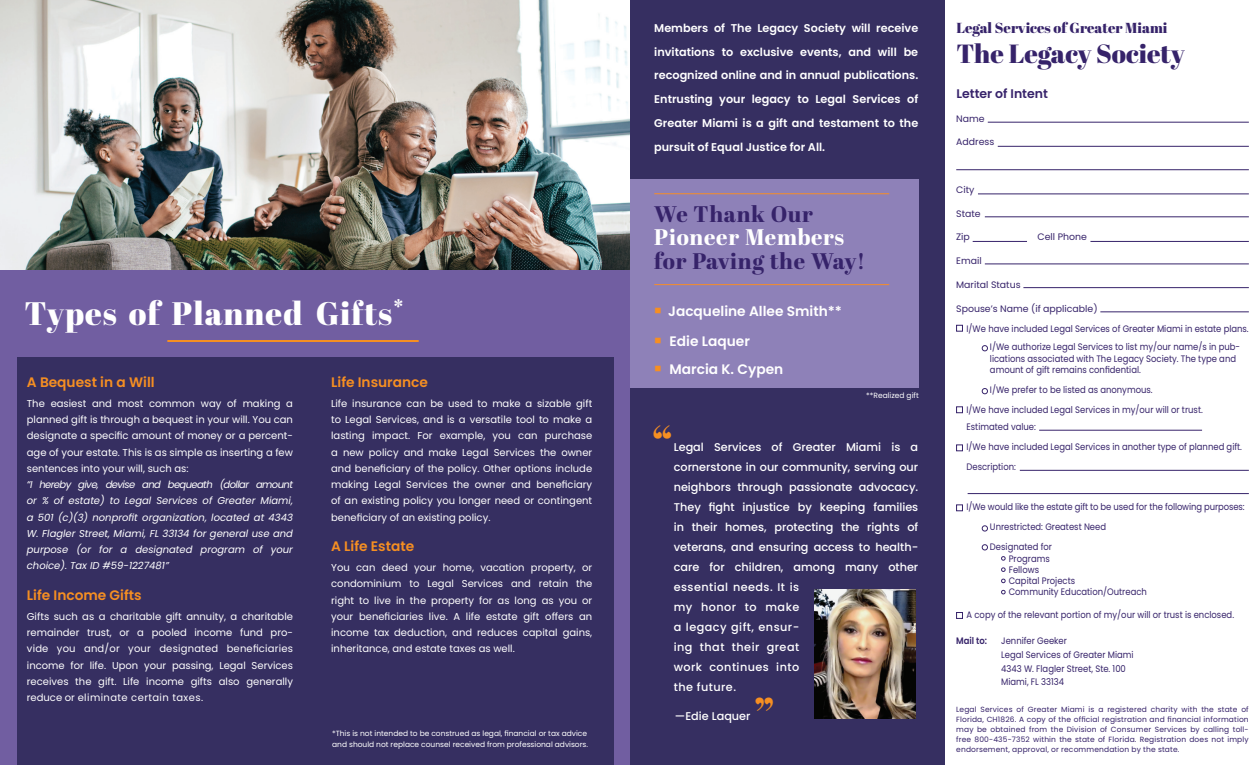
<style>
.page{position:relative;width:1260px;height:765px;background:#fff}
.page>*{position:absolute;margin:0;border:0;box-sizing:border-box;transform-origin:0 0}
.t1{font:48.75px "Abril Fatface";color:#f68f22}
.t2{font:32.5px "Abril Fatface";letter-spacing:.03em;color:#fff}
.t3{font:26.25px "Abril Fatface";color:#36236a}
.t4{font:800 22.5px "Abril Display";letter-spacing:.03em;color:#36236a}
.t5{font:800 22.5px "Abril Display";letter-spacing:.03em;color:#fff}
.t6{font:14.5px "Abril Fatface";color:#36236a}
.t7{font:600 13.75px "Poppins";color:#f68f22}
.t8{font:600 13.75px "Poppins";color:#fff}
.t9{font:600 12.5px "Poppins";color:#37236b}
.t10{font:500 11.25px/20px "Poppins";color:#fff}
.t11{font:600 11.25px/23.8px "Poppins";color:#fff;text-align:justify}
.t12{font:10px/16.2px "Poppins";color:#fff;text-align:justify}
.t13{font:italic 10px/16.2px "Poppins";color:#fff;text-align:justify}
.t14{font:9.38px/11.2px "Poppins";color:#36236a;scale:.9 1}
.t15{font:9.38px/20px "Poppins";color:#36236a}
.t16{font:600 9.38px "Poppins";color:#36236a;scale:.9 1}
.t17{font:7.5px/10px "Poppins";letter-spacing:.02em;color:#36236a;text-align:justify}
.t18{font:7.5px/11.2px "Poppins";color:#fff}
.s1{font-family:"Carta Std";font-weight:400;color:#f68f22}
</style>
<div class="page">
<svg style="left:1001px;top:556px;width:5px;height:5px"></svg>
<svg style="left:1001px;top:567px;width:5px;height:5px"></svg>
<svg style="left:1001px;top:578px;width:5px;height:5px"></svg>
<svg style="left:1001px;top:590px;width:5px;height:5px"></svg>
<svg style="left:981px;top:345px;width:7px;height:7px"></svg>
<svg style="left:981px;top:525px;width:7px;height:7px"></svg>
<svg style="left:981px;top:544px;width:7px;height:7px"></svg>
<svg style="left:981px;top:388px;width:7px;height:7px"></svg>
<hr style="left:988px;top:122px;width:261px;height:1px;background:#36236a">
<hr style="left:998px;top:146px;width:251px;height:1px;background:#36236a">
<hr style="left:1023px;top:287px;width:226px;height:1px;background:#36236a">
<hr style="left:1020px;top:470px;width:229px;height:1px;background:#36236a">
<hr style="left:968px;top:493px;width:281px;height:1px;background:#36236a">
<hr style="left:978px;top:194px;width:271px;height:1px;background:#36236a">
<hr style="left:985px;top:216px;width:264px;height:1px;background:#36236a">
<hr style="left:985px;top:264px;width:264px;height:1px;background:#36236a">
<hr style="left:1090px;top:241px;width:159px;height:1px;background:#36236a">
<hr style="left:956px;top:169px;width:293px;height:1px;background:#36236a">
<hr style="left:973px;top:241px;width:54px;height:1px;background:#37236b">
<hr style="left:1039px;top:430px;width:163px;height:1px;background:#37236b">
<hr style="left:1100px;top:311px;width:149px;height:1px;background:#36236a">
<div style="left:0;top:0;width:630px;height:765px;background:#715ea1"></div>
<div style="left:17px;top:358px;width:597px;height:407px;background:#362f61"></div>
<img style="left:0;top:0;width:630px;height:270px">
<div style="left:167px;top:341px;width:252px;height:1px;border:1px solid #f68f22"></div>
<div style="left:630px;top:0;width:315px;height:765px;background:#362f61"></div>
<img style="left:814px;top:589px;width:102px;height:129px">
<div style="left:956px;top:325px;width:7px;height:7px;border:1px solid #36236a"></div>
<div style="left:956px;top:406px;width:7px;height:7px;border:1px solid #36236a"></div>
<div style="left:956px;top:445px;width:7px;height:6px;border:1px solid #36236a"></div>
<div style="left:956px;top:505px;width:7px;height:6px;border:1px solid #36236a"></div>
<div style="left:956px;top:612px;width:7px;height:7px;border:1px solid #36236a"></div>
<div style="left:630px;top:179px;width:288px;height:209px;background:#8e81b8"></div>
<hr style="left:654px;top:193px;width:235px;height:1px;background:#f68d28">
<hr style="left:654px;top:284px;width:235px;height:1px;background:#f68d28">
<p class="t11" style="left:654px;top:16px;width:266px">Members of The Legacy Society will receive invitations to exclusive events, and will be recognized online and in annual publications.<br>Entrusting your legacy to Legal Services of Greater Miami is a gift and testament to the pursuit of Equal Justice for All.</p>
<h3 class="t4" style="left:654px;top:198px;width:160px">We Thank Our</h3>
<h3 class="t5" style="left:654px;top:222px;width:192px">Pioneer Members</h3>
<h3 class="t4" style="left:654px;top:246px;width:213px">for Paving the Way!</h3>
<h2 class="t2" style="left:24px;top:291px;width:381px">Types of Planned Gifts<sup>*</sup></h2>
<h3 class="t8" style="left:654px;top:304px;width:189px"><span class="s1">■</span> Jacqueline Allee Smith**</h3>
<h3 class="t8" style="left:654px;top:333px;width:97px"><span class="s1">■</span> Edie Laquer</h3>
<h3 class="t8" style="left:654px;top:361px;width:131px"><span class="s1">■</span> Marcia K. Cypen</h3>
<h3 class="t7" style="left:27px;top:374px;width:129px">A Bequest in a Will</h3>
<p class="t12" style="left:27px;top:395px;width:268px">The easiest and most common way of making a planned gift is through a bequest in your will. You can designate a specific amount of money or a percent&shy;age of your estate. This is as simple as inserting a few sentences into your will, such as:</p>
<p class="t13" style="left:27px;top:477px;width:268px">“I hereby give, devise and bequeath (dollar amount or % of estate) to Legal Services of Greater Miami, a 501 (c)(3) nonprofit organization, located at 4343<br>W. Flagler Street, Miami, FL 33134 for general use and purpose (or for a designated program of your choice). Tax ID #59-1227481”</p>
<h3 class="t7" style="left:27px;top:587px;width:116px">Life Income Gifts</h3>
<p class="t12" style="left:27px;top:608px;width:268px">Gifts such as a charitable gift annuity, a charitable remainder trust, or a pooled income fund pro&shy;vide you and/or your designated beneficiaries income for life. Upon your passing, Legal Services receives the gift. Life income gifts also generally reduce or eliminate certain taxes.</p>
<h3 class="t7" style="left:331px;top:374px;width:98px">Life Insurance</h3>
<p class="t12" style="left:331px;top:395px;width:263px">Life insurance can be used to make a sizable gift to Legal Services, and is a versatile tool to make a lasting impact. For example, you can purchase a new policy and make Legal Services the owner and beneficiary of the policy. Other options include making Legal Services the owner and beneficiary of an existing policy you longer need or contingent beneficiary of an existing policy.</p>
<h3 class="t7" style="left:331px;top:538px;width:85px">A Life Estate</h3>
<p class="t12" style="left:331px;top:560px;width:263px">You can deed your home, vacation property, or condominium to Legal Services and retain the right to live in the property for as long as you or your beneficiaries live. A life estate gift offers an income tax deduction, and reduces capital gains, inheritance, and estate taxes as well.</p>
<p class="t18" style="left:866px;top:390px;width:54px">**Realized gift</p>
<h1 class="t1" style="left:651px;top:410px;width:23px">“</h1>
<p class="t10" style="left:674px;top:438px;width:246px">Legal Services of Greater Miami is a cornerstone in our community, serving our neighbors through passionate advocacy.<br>They fight injustice by keeping families in their homes, protecting the rights of veterans, and ensuring access to health&shy;care for children, among many other essential needs. It is<br>my honor to make<br>a legacy gift, ensur-<br>ing that their great<br>work continues into<br>the future.</p>
<p class="t10" style="left:675px;top:706px;width:77px">—Edie Laquer</p>
<h1 class="t1" style="left:754px;top:681px;width:23px">”</h1>
<p class="t18" style="left:332px;top:728px;width:257px">*This is not intended to be construed as legal, financial or tax advice and should not replace counsel received from professional advisors.</p>
<h3 class="t6" style="left:956px;top:17px;width:213px">Legal Services of Greater Miami</h3>
<h3 class="t3" style="left:956px;top:36px;width:230px">The Legacy Society</h3>
<p class="t9" style="left:956px;top:87px;width:93px">Letter of Intent</p>
<p class="t15" style="left:956px;top:108px;width:30px">Name</p>
<p class="t15" style="left:956px;top:132px;width:40px">Address</p>
<p class="t15" style="left:956px;top:180px;width:20px">City</p>
<p class="t15" style="left:956px;top:203px;width:26px">State</p>
<p class="t15" style="left:956px;top:227px;width:15px">Zip</p>
<p class="t15" style="left:1038px;top:227px;width:51px">Cell Phone</p>
<p class="t15" style="left:956px;top:251px;width:27px">Email</p>
<p class="t15" style="left:956px;top:275px;width:66px">Marital Status</p>
<p class="t15" style="left:967px;top:298px;width:284px;text-indent:-10px">Spouse’s Name (if applicable)<br>I/We have included Legal Services of Greater Miami in estate plans.</p>
<p class="t14" style="left:990px;top:342px;width:280px">I/We authorize Legal Services to list my/our name/s in pub&shy;lications associated with The Legacy Society. The type and amount of gift remains confidential.</p>
<p class="t14" style="left:967px;top:380px;width:264px;line-height:20px;text-indent:23px">I/We prefer to be listed as anonymous.<br>I/We have included Legal Services in my/our will or trust.</p>
<p class="t14" style="left:967px;top:417px;width:308px;line-height:20px">Estimated value:<br>I/We have included Legal Services in another type of planned gift.<br>Description:</p>
<p class="t14" style="left:990px;top:497px;width:285px;line-height:20px;text-indent:-23px">I/We would like the estate gift to be used for the following purposes:<br>Unrestricted: Greatest Need<br>Designated for</p>
<p class="t14" style="left:1009px;top:553px;width:155px">Programs<br>Fellows<br>Capital Projects<br>Community Education/Outreach</p>
<p class="t14" style="left:967px;top:609px;width:299px">A copy of the relevant portion of my/our will or trust is enclosed.</p>
<p class="t16" style="left:956px;top:635px;width:36px">Mail to:</p>
<p class="t14" style="left:1001px;top:634px;width:149px;line-height:13.8px">Jennifer Geeker<br>Legal Services of Greater Miami<br>4343 W. Flagler Street, Ste. 100<br>Miami, FL 33134</p>
<p class="t17" style="left:956px;top:704px;width:294px">Legal Services of Greater Miami is a registered charity with the state of Florida, CH1826. A copy of the official registration and financial information may be obtained from the Division of Consumer Services by calling toll&shy;free 800-435-7352 within the state of Florida. Registration does not imply endorsement, approval, or recommendation by the state.</p>
</div>
